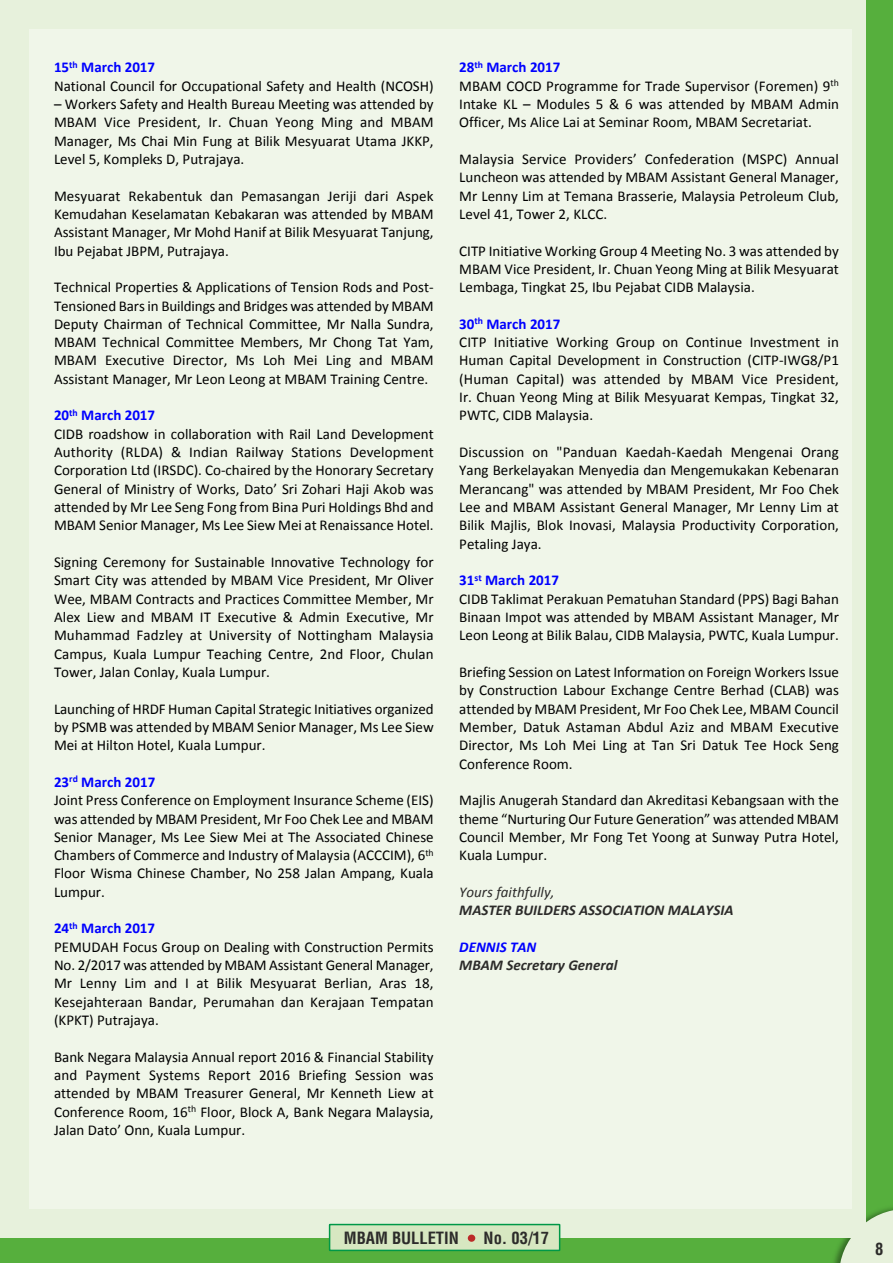
<style>
.page{position:relative;width:893px;height:1263px;background:#56af3d}
.page>*{position:absolute;margin:0;border:0;box-sizing:border-box;transform-origin:0 0}
.t1{font:700 condensed 16.5px "Helvetica LT Std";color:#2c2b2a}
.t2{font:15px/18.3px "Calibri";color:#000;text-align:justify}
.t3{font:italic 700 15px "Calibri";color:#2c2b2a}
.t4{font:italic 15px "Calibri";color:#2c2b2a}
.t5{font:italic 700 15px "Calibri";color:#00f}
.s1{font-weight:700;color:#00f}
</style>
<div class="page">
<img style="left:828px;top:1202px;width:65px;height:61px">
<svg style="left:839px;top:1209px;width:54px;height:54px;background:#d0e3c4"></svg>
<div style="left:0;top:0;width:865px;height:1237px;background:#e7f1dc"></div>
<div style="left:329px;top:1224px;width:231px;height:27px;background:#d7e7c1;border:2px solid #009847"></div>
<div style="left:468px;top:1234px;width:7px;height:8px;background:#bb2a28;border-radius:50%"></div>
<div style="left:30px;top:29px;width:822px;height:1180px;background:#f0f6e9"></div>
<p class="t2" style="left:54px;top:59px;width:381px"><span class="s1">15</span><sup>th</sup> <span class="s1">March 2017<br></span>National Council for Occupational Safety and Health (NCOSH)</p>
<p class="t2" style="left:54px;top:96px;width:381px">– Workers Safety and Health Bureau Meeting was attended by MBAM Vice President, Ir. Chuan Yeong Ming and MBAM Manager, Ms Chai Min Fung at Bilik Mesyuarat Utama JKKP, Level 5, Kompleks D, Putrajaya.</p>
<p class="t2" style="left:54px;top:188px;width:381px">Mesyuarat Rekabentuk dan Pemasangan Jeriji dari Aspek Kemudahan Keselamatan Kebakaran was attended by MBAM Assistant Manager, Mr Mohd Hanif at Bilik Mesyuarat Tanjung, Ibu Pejabat JBPM, Putrajaya.</p>
<p class="t2" style="left:54px;top:279px;width:381px">Technical Properties &amp; Applications of Tension Rods and Post-Tensioned Bars in Buildings and Bridges was attended by MBAM Deputy Chairman of Technical Committee, Mr Nalla Sundra, MBAM Technical Committee Members, Mr Chong Tat Yam, MBAM Executive Director, Ms Loh Mei Ling and MBAM Assistant Manager, Mr Leon Leong at MBAM Training Centre.</p>
<p class="t2" style="left:54px;top:407px;width:381px;text-align:left"><span class="s1">20</span><sup>th</sup> <span class="s1">March 2017<br></span>CIDB roadshow in collaboration with Rail Land Development Authority (RLDA) &amp; Indian Railway Stations Development Corporation Ltd (IRSDC). Co-chaired by the Honorary Secretary General of Ministry of Works, Dato’ Sri Zohari Haji Akob was attended by Mr Lee Seng Fong from Bina Puri Holdings Bhd and MBAM Senior Manager, Ms Lee Siew Mei at Renaissance Hotel.</p>
<p class="t2" style="left:54px;top:554px;width:381px">Signing Ceremony for Sustainable Innovative Technology for Smart City was attended by MBAM Vice President, Mr Oliver Wee, MBAM Contracts and Practices Committee Member, Mr Alex Liew and MBAM IT Executive &amp; Admin Executive, Mr Muhammad Fadzley at University of Nottingham Malaysia Campus, Kuala Lumpur Teaching Centre, 2nd Floor, Chulan Tower, Jalan Conlay, Kuala Lumpur.</p>
<p class="t2" style="left:54px;top:701px;width:381px">Launching of HRDF Human Capital Strategic Initiatives organized by PSMB was attended by MBAM Senior Manager, Ms Lee Siew Mei at Hilton Hotel, Kuala Lumpur.</p>
<p class="t2" style="left:54px;top:774px;width:381px;text-align:left"><span class="s1">23</span><sup>rd</sup> <span class="s1">March 2017<br></span>Joint Press Conference on Employment Insurance Scheme (EIS) was attended by MBAM President, Mr Foo Chek Lee and MBAM Senior Manager, Ms Lee Siew Mei at The Associated Chinese Chambers of Commerce and Industry of Malaysia (ACCCIM), 6<sup>th </sup>Floor Wisma Chinese Chamber, No 258 Jalan Ampang, Kuala Lumpur.</p>
<p class="t2" style="left:54px;top:920px;width:381px;text-align:left"><span class="s1">24</span><sup>th</sup> <span class="s1">March 2017<br></span>PEMUDAH Focus Group on Dealing with Construction Permits No. 2/2017 was attended by MBAM Assistant General Manager, Mr Lenny Lim and I at Bilik Mesyuarat Berlian, Aras 18, Kesejahteraan Bandar, Perumahan dan Kerajaan Tempatan (KPKT) Putrajaya.</p>
<p class="t2" style="left:54px;top:1049px;width:381px">Bank Negara Malaysia Annual report 2016 &amp; Financial Stability and Payment Systems Report 2016 Briefing Session was attended by MBAM Treasurer General, Mr Kenneth Liew at Conference Room, 16<sup>th</sup> Floor, Block A, Bank Negara Malaysia, Jalan Dato’ Onn, Kuala Lumpur.</p>
<p class="t2" style="left:459px;top:59px;width:381px;text-align:left"><span class="s1">28</span><sup>th</sup> <span class="s1">March 2017<br></span>MBAM COCD Programme for Trade Supervisor (Foremen) 9<sup>th </sup>Intake KL – Modules 5 &amp; 6 was attended by MBAM Admin Officer, Ms Alice Lai at Seminar Room, MBAM Secretariat.</p>
<p class="t2" style="left:459px;top:151px;width:381px">Malaysia Service Providers’ Confederation (MSPC) Annual Luncheon was attended by MBAM Assistant General Manager, Mr Lenny Lim at Temana Brasserie, Malaysia Petroleum Club, Level 41, Tower 2, KLCC.</p>
<p class="t2" style="left:459px;top:243px;width:381px">CITP Initiative Working Group 4 Meeting No. 3 was attended by MBAM Vice President, Ir. Chuan Yeong Ming at Bilik Mesyuarat Lembaga, Tingkat 25, Ibu Pejabat CIDB Malaysia.</p>
<p class="t2" style="left:459px;top:316px;width:381px;text-align:left"><span class="s1">30</span><sup>th</sup> <span class="s1">March 2017<br></span>CITP Initiative Working Group on Continue Investment in Human Capital Development in Construction (CITP-IWG8/P1 (Human Capital) was attended by MBAM Vice President, Ir. Chuan Yeong Ming at Bilik Mesyuarat Kempas, Tingkat 32, PWTC, CIDB Malaysia.</p>
<p class="t2" style="left:459px;top:444px;width:381px">Discussion on "Panduan Kaedah-Kaedah Mengenai Orang Yang Berkelayakan Menyedia dan Mengemukakan Kebenaran Merancang" was attended by MBAM President, Mr Foo Chek Lee and MBAM Assistant General Manager, Mr Lenny Lim at Bilik Majlis, Blok Inovasi, Malaysia Productivity Corporation, Petaling Jaya.</p>
<p class="t2" style="left:459px;top:572px;width:381px;text-align:left"><span class="s1">31</span><sup>st</sup> <span class="s1">March 2017<br></span>CIDB Taklimat Perakuan Pematuhan Standard (PPS) Bagi Bahan Binaan Impot was attended by MBAM Assistant Manager, Mr Leon Leong at Bilik Balau, CIDB Malaysia, PWTC, Kuala Lumpur.</p>
<p class="t2" style="left:459px;top:664px;width:381px">Briefing Session on Latest Information on Foreign Workers Issue by Construction Labour Exchange Centre Berhad (CLAB) was attended by MBAM President, Mr Foo Chek Lee, MBAM Council Member, Datuk Astaman Abdul Aziz and MBAM Executive Director, Ms Loh Mei Ling at Tan Sri Datuk Tee Hock Seng Conference Room.</p>
<p class="t2" style="left:459px;top:792px;width:381px">Majlis Anugerah Standard dan Akreditasi Kebangsaan with the theme “Nurturing Our Future Generation” was attended MBAM Council Member, Mr Fong Tet Yoong at Sunway Putra Hotel, Kuala Lumpur.</p>
<p class="t4" style="left:459px;top:885px;width:97px">Yours faithfully,</p>
<p class="t3" style="left:459px;top:904px;width:276px">MASTER BUILDERS ASSOCIATION MALAYSIA</p>
<p class="t5" style="left:459px;top:940px;width:79px">DENNIS TAN</p>
<p class="t3" style="left:459px;top:959px;width:160px">MBAM Secretary General</p>
<p class="t1" style="left:344px;top:1232px;width:116px">MBAM BULLETIN</p>
<p class="t1" style="left:484px;top:1232px;width:67px">No. 03/17</p>
<p class="t1" style="left:875px;top:1243px;width:10px">8</p>
</div>
